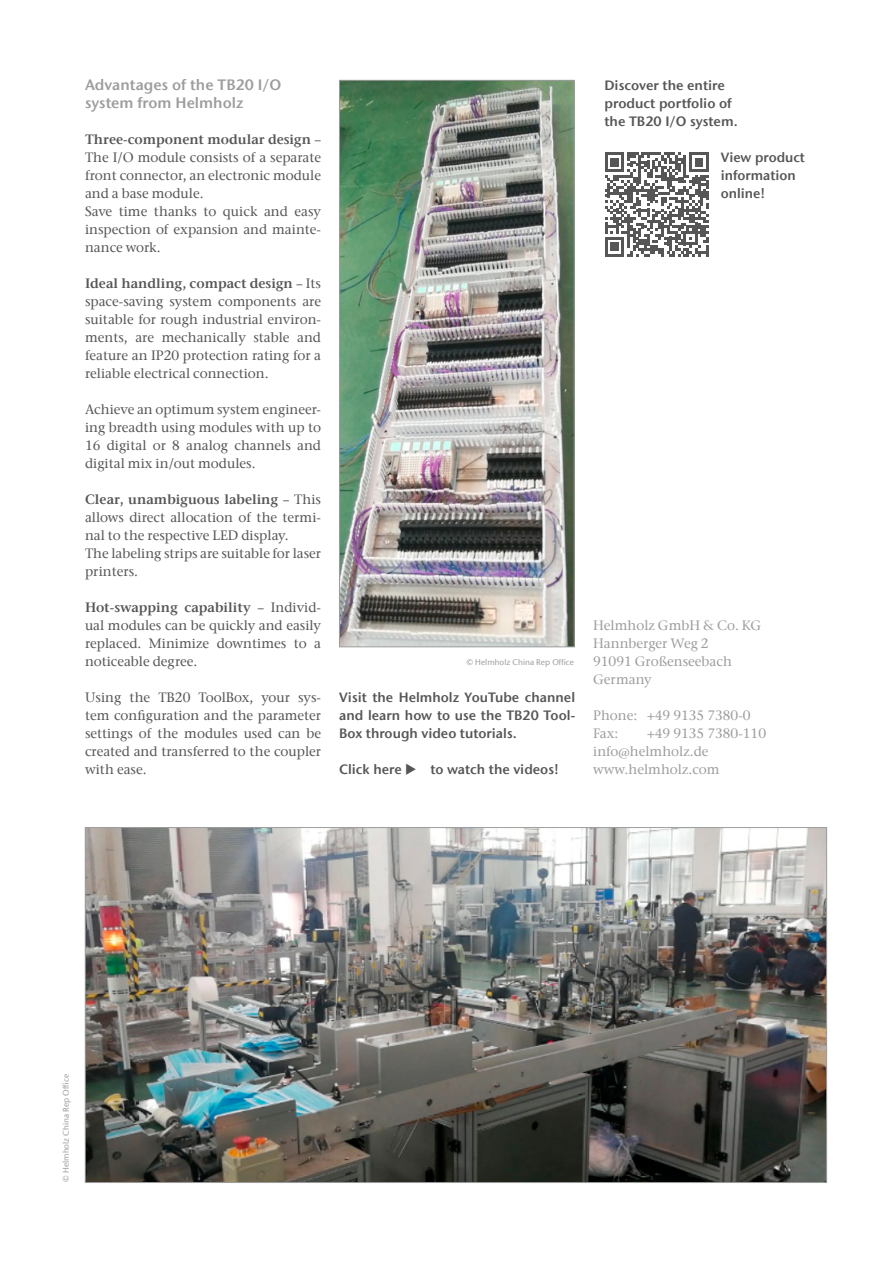
<style>
.page{position:relative;width:893px;height:1263px;background:#fff}
.page>*{position:absolute;margin:0;border:0;box-sizing:border-box;transform-origin:0 0}
.t1{font:15px/18px "ITC Stone Sans Com Semi";color:#9c9d9d}
.t2{font:500 13.5px/18px "ITC Stone Serif Com";color:#565656;text-align:justify}
.t3{font:13.5px/18px "ITC Stone Sans Com Semi";color:#565656}
.t4{font:500 13.5px/18px "ITC Stone Serif Com";color:#9c9d9d}
.t5{font:13.5px "ITC Stone Serif Com Semi";color:#565656}
.t6{font:500 8.25px "ITC Stone Sans Com";color:#9c9d9d}
.s1{font-family:"ITC Stone Serif Com";font-weight:500}
</style>
<div class="page">
<img style="left:87px;top:829px;width:738px;height:352px">
<svg style="left:605px;top:152px;width:104px;height:105px"></svg>
<img style="left:341px;top:82px;width:232px;height:563px">
<div style="left:339px;top:80px;width:236px;height:567px;border:1px solid #9c9d9d"></div>
<p class="t1" style="left:85px;top:76px;width:198px">Advantages of the TB20 I/O system from Helmholz</p>
<p class="t5" style="left:85px;top:131px;width:238px">Three-component modular design <span class="s1">–</span></p>
<p class="t2" style="left:85px;top:148px;width:238px;text-align:left">The I/O module consists of a separate front connector, an electronic module and a base module.<br>Save time thanks to quick and easy inspection of expansion and mainte&shy;nance work.</p>
<p class="t5" style="left:85px;top:275px;width:238px">Ideal handling, compact design <span class="s1">– Its</span></p>
<p class="t2" style="left:85px;top:292px;width:238px">space-saving system components are suitable for rough industrial environ&shy;ments, are mechanically stable and feature an IP20 protection rating for a reliable electrical connection.</p>
<p class="t2" style="left:85px;top:400px;width:238px">Achieve an optimum system engineer&shy;ing breadth using modules with up to 16 digital or 8 analog channels and digital mix in/out modules.</p>
<p class="t5" style="left:85px;top:491px;width:238px">Clear, unambiguous labeling <span class="s1">– This</span></p>
<p class="t2" style="left:85px;top:508px;width:238px;text-align:left">allows direct allocation of the termi&shy;nal to the respective LED display.<br>The labeling strips are suitable for laser printers.</p>
<p class="t5" style="left:85px;top:599px;width:238px">Hot-swapping capability <span class="s1">– Individ-</span></p>
<p class="t2" style="left:85px;top:616px;width:238px">ual modules can be quickly and easily replaced. Minimize downtimes to a noticeable degree.</p>
<p class="t2" style="left:85px;top:688px;width:238px">Using the TB20 ToolBox, your sys&shy;tem configuration and the parameter settings of the modules used can be created and transferred to the coupler with ease.</p>
<p class="t3" style="left:339px;top:688px;width:238px;text-align:justify">Visit the Helmholz YouTube channel and learn how to use the TB20 Tool-Box through video tutorials.</p>
<p class="t6" style="left:466px;top:657px;width:109px">© Helmholz China Rep Office</p>
<p class="t3" style="left:339px;top:760px;width:221px">Click here ◆ to watch the videos!</p>
<p class="t3" style="left:604px;top:76px;width:135px">Discover the entire product portfolio of the TB20 I/O system.</p>
<p class="t3" style="left:721px;top:148px;width:86px">View product information online!</p>
<p class="t4" style="left:593px;top:616px;width:170px">Helmholz GmbH &amp; Co. KG<br>Hannberger Weg 2<br>91091 Großenseebach<br>Germany</p>
<p class="t4" style="left:593px;top:706px;width:159px">Phone: +49 9135 7380-0<br>Fax:</p>
<p class="t4" style="left:593px;top:724px;width:174px;text-indent:54px">+49 9135 7380-110 info@helmholz.de www.helmholz.com</p>
<p class="t6" style="left:61px;top:1182px;width:109px;rotate:-90deg">© Helmholz China Rep Office</p>
</div>
